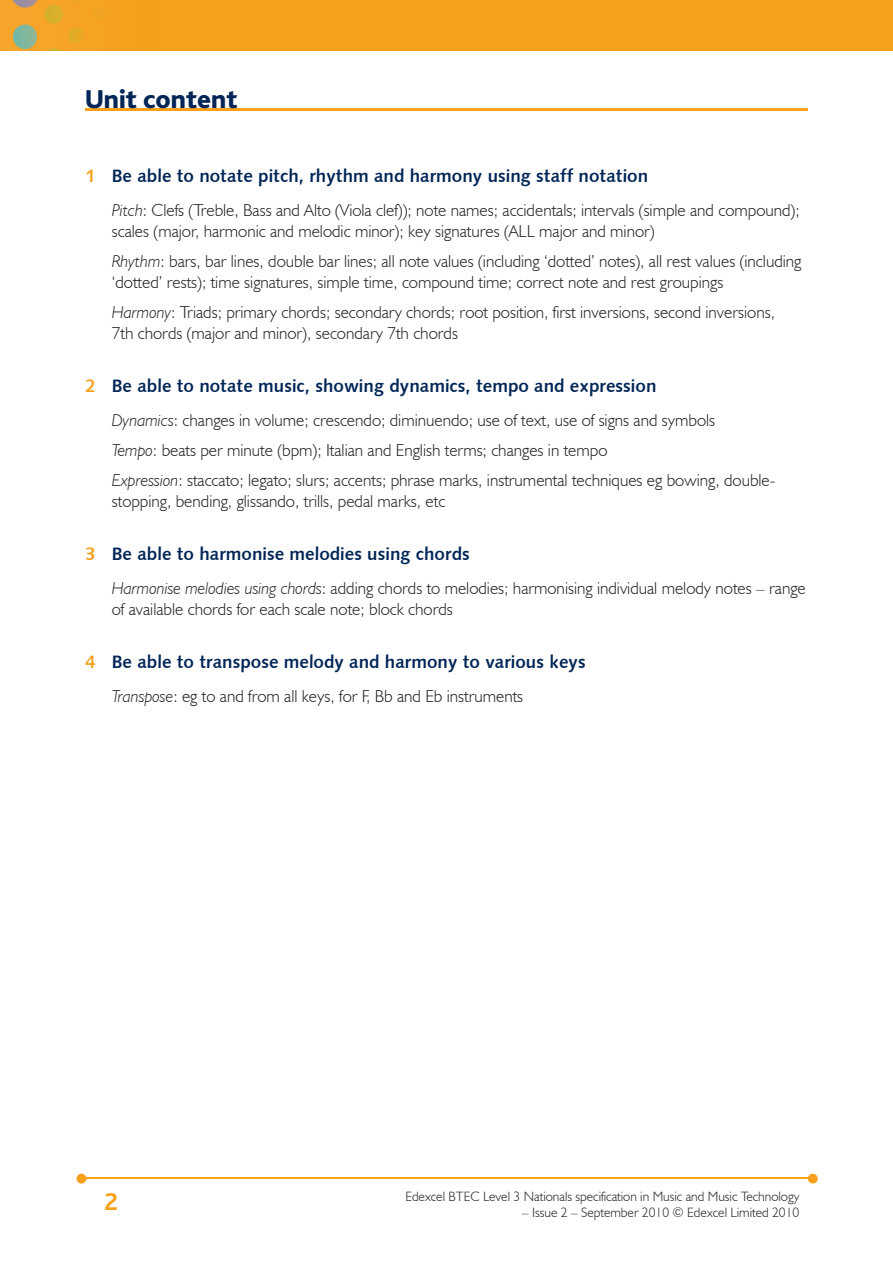
<style>
.page{position:relative;width:893px;height:1263px;background:#fff}
.page>*{position:absolute;margin:0;border:0;box-sizing:border-box;transform-origin:0 0}
.t1{font:800 27px "Bliss";color:#002556}
.t2{font:700 25.5px "Bliss";color:#f6a01b}
.t3{font:18px "Humanist 531 BT Bold A";color:#002556}
.t4{font:300 17.25px/21px "Humanist 521 BT";color:#231f20}
.t5{font:300 13.5px "Humanist 521 BT";color:#231f20}
.s1{color:#f6a01b}
.s2{font-style:italic}
</style>
<div class="page">
<img style="left:0;top:0;width:893px;height:51px">
<hr style="left:82px;top:1178px;width:728px;height:1px;background:#f6a01b">
<svg style="left:808px;top:1174px;width:10px;height:9px"></svg>
<svg style="left:77px;top:1174px;width:9px;height:9px"></svg>
<hr style="left:85px;top:108px;width:723px;height:2px;background:#f6a01b">
<h1 class="t1" style="left:85px;top:85px;width:154px">Unit content</h1>
<p class="t3" style="left:85px;top:164px;width:565px"><span class="s1">1</span> Be able to notate pitch, rhythm and harmony using staff notation</p>
<p class="t4" style="left:112px;top:199px;width:689px"><span class="s2">Pitch</span>: Clefs (Treble, Bass and Alto (Viola clef)); note names; accidentals; intervals (simple and compound); scales (major, harmonic and melodic minor); key signatures (ALL major and minor)</p>
<p class="t4" style="left:112px;top:250px;width:691px"><span class="s2">Rhythm</span>: bars, bar lines, double bar lines; all note values (including ‘dotted’ notes), all rest values (including ‘dotted’ rests); time signatures, simple time, compound time; correct note and rest groupings</p>
<p class="t4" style="left:112px;top:301px;width:665px"><span class="s2">Harmony</span>: Triads; primary chords; secondary chords; root position, first inversions, second inversions,<br>7th chords (major and minor), secondary 7th chords</p>
<p class="t3" style="left:85px;top:374px;width:573px"><span class="s1">2</span> Be able to notate music, showing dynamics, tempo and expression</p>
<p class="t4" style="left:112px;top:405px;width:665px;line-height:30px"><span class="s2">Dynamics</span>: changes in volume; crescendo; diminuendo; use of text, use of signs and symbols<br><span class="s2">Tempo</span>: beats per minute (bpm); Italian and English terms; changes in tempo<br><span class="s2">Expression</span>: staccato; legato; slurs; accents; phrase marks, instrumental techniques eg bowing, double-</p>
<p class="t4" style="left:112px;top:490px;width:335px">stopping, bending, glissando, trills, pedal marks, etc</p>
<p class="t3" style="left:85px;top:542px;width:386px"><span class="s1">3</span> Be able to harmonise melodies using chords</p>
<p class="t4" style="left:112px;top:577px;width:695px"><span class="s2">Harmonise melodies using chords</span>: adding chords to melodies; harmonising individual melody notes – range of available chords for each scale note; block chords</p>
<p class="t3" style="left:85px;top:650px;width:502px"><span class="s1">4</span> Be able to transpose melody and harmony to various keys</p>
<p class="t4" style="left:112px;top:685px;width:413px"><span class="s2">Transpose</span>: eg to and from all keys, for F, Bb and Eb instruments</p>
<h2 class="t2" style="left:104px;top:1189px;width:15px">2</h2>
<p class="t5" style="left:405px;top:1188px;width:396px">Edexcel BTEC Level 3 Nationals specification in Music and Music Technology</p>
<p class="t5" style="left:522px;top:1204px;width:279px">– Issue 2 – September 2010 © Edexcel Limited 2010</p>
</div>
